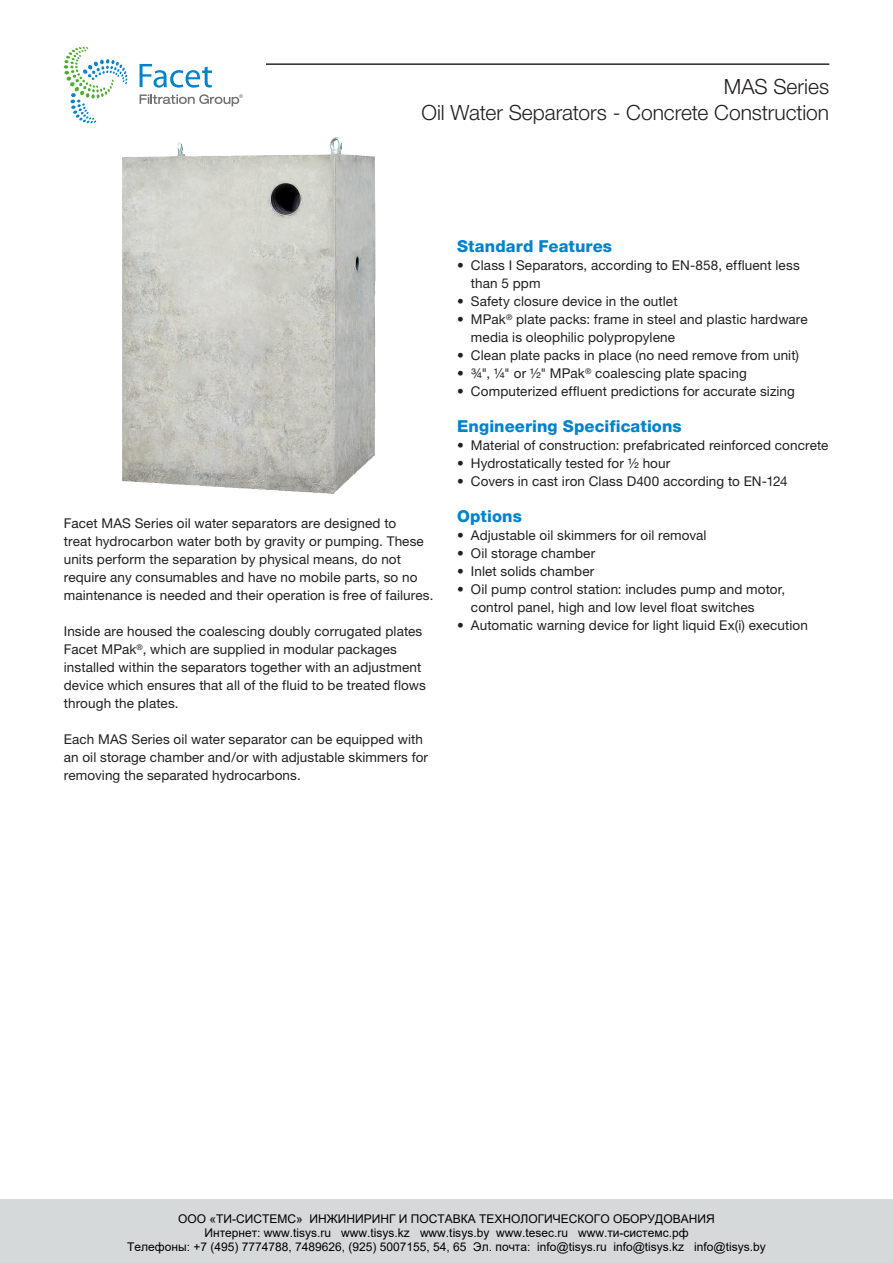
<style>
.page{position:relative;width:893px;height:1263px;background:#fff}
.page>*{position:absolute;margin:0;border:0;box-sizing:border-box;transform-origin:0 0}
.t1{font:300 21px/25.5px "Helvetica Neue LT Std";letter-spacing:-.005em;color:#231f20;text-align:right}
.t2{font:800 16.5px "Helvetica Neue";letter-spacing:.005em;color:#0083ca}
.t3{font:13.5px/18px "Helvetica Neue LT Std";letter-spacing:.01em;color:#231f20}
.t4{font:13.5px/18px "Helvetica Neue";letter-spacing:.01em;color:#231f20}
.t5{font:12px/14.4px "Arial";color:#000;text-align:center}
</style>
<div class="page">
<div style="left:0;top:1199px;width:893px;height:64px;background:#d6d9da"></div>
<hr style="left:64px;top:64px;width:765px;height:1px;background:#231f20">
<div style="left:64px;top:47px;width:202px;height:99px;background:#fff"></div>
<svg style="left:64px;top:47px;width:63px;height:76px"></svg>
<svg style="left:140px;top:94px;width:103px;height:12px"></svg>
<svg style="left:140px;top:64px;width:72px;height:24px"></svg>
<img style="left:122px;top:137px;width:254px;height:357px">
<h1 class="t1" style="left:421px;top:73px;width:409px">MAS Series<br>Oil Water Separators - Concrete Construction</h1>
<p class="t4" style="left:64px;top:514px;width:371px">Facet MAS Series oil water separators are designed to<br>treat hydrocarbon water both by gravity or pumping. These units perform the separation by physical means, do not require any consumables and have no mobile parts, so no maintenance is needed and their operation is free of failures.</p>
<p class="t4" style="left:64px;top:622px;width:364px">Inside are housed the coalescing doubly corrugated plates Facet MPak<sup>®</sup>, which are supplied in modular packages installed within the separators together with an adjustment device which ensures that all of the fluid to be treated flows through the plates.</p>
<p class="t4" style="left:64px;top:730px;width:366px">Each MAS Series oil water separator can be equipped with an oil storage chamber and/or with adjustable skimmers for removing the separated hydrocarbons.</p>
<p class="t2" style="left:457px;top:236px;width:156px">Standard Features</p>
<p class="t3" style="left:471px;top:256px;width:330px;text-indent:-14px">• Class I Separators, according to EN-858, effluent less than 5 ppm</p>
<p class="t3" style="left:457px;top:292px;width:222px">• Safety closure device in the outlet</p>
<p class="t3" style="left:471px;top:310px;width:338px;text-indent:-14px">• MPak<sup>®</sup> plate packs: frame in steel and plastic hardware media is oleophilic polypropylene</p>
<p class="t3" style="left:457px;top:346px;width:343px">• Clean plate packs in place (no need remove from unit)</p>
<p class="t3" style="left:457px;top:364px;width:291px">• ¾", ¼" or ½" MPak<sup>®</sup> coalescing plate spacing</p>
<p class="t3" style="left:457px;top:382px;width:339px">• Computerized effluent predictions for accurate sizing</p>
<p class="t2" style="left:457px;top:416px;width:226px">Engineering Specifications</p>
<p class="t3" style="left:457px;top:436px;width:373px">• Material of construction: prefabricated reinforced concrete</p>
<p class="t3" style="left:457px;top:454px;width:215px">• Hydrostatically tested for ½ hour</p>
<p class="t3" style="left:457px;top:472px;width:332px">• Covers in cast iron Class D400 according to EN-124</p>
<p class="t2" style="left:457px;top:506px;width:66px">Options</p>
<p class="t3" style="left:457px;top:526px;width:251px">• Adjustable oil skimmers for oil removal</p>
<p class="t3" style="left:457px;top:544px;width:140px">• Oil storage chamber</p>
<p class="t3" style="left:457px;top:562px;width:139px">• Inlet solids chamber</p>
<p class="t3" style="left:471px;top:580px;width:316px;text-indent:-14px">• Oil pump control station: includes pump and motor, control panel, high and low level float switches</p>
<p class="t3" style="left:457px;top:616px;width:352px">• Automatic warning device for light liquid Ex(i) execution</p>
<p class="t5" style="left:127px;top:1211px;width:640px">ООО «ТИ-СИСТЕМС» ИНЖИНИРИНГ И ПОСТАВКА ТЕХНОЛОГИЧЕСКОГО ОБОРУДОВАНИЯ<br>Интернет: www.tisys.ru www.tisys.kz www.tisys.by www.tesec.ru www.ти-системс.рф<br>Телефоны: +7 (495) 7774788, 7489626, (925) 5007155, 54, 65 Эл. почта: info@tisys.ru info@tisys.kz info@tisys.by</p>
</div>
